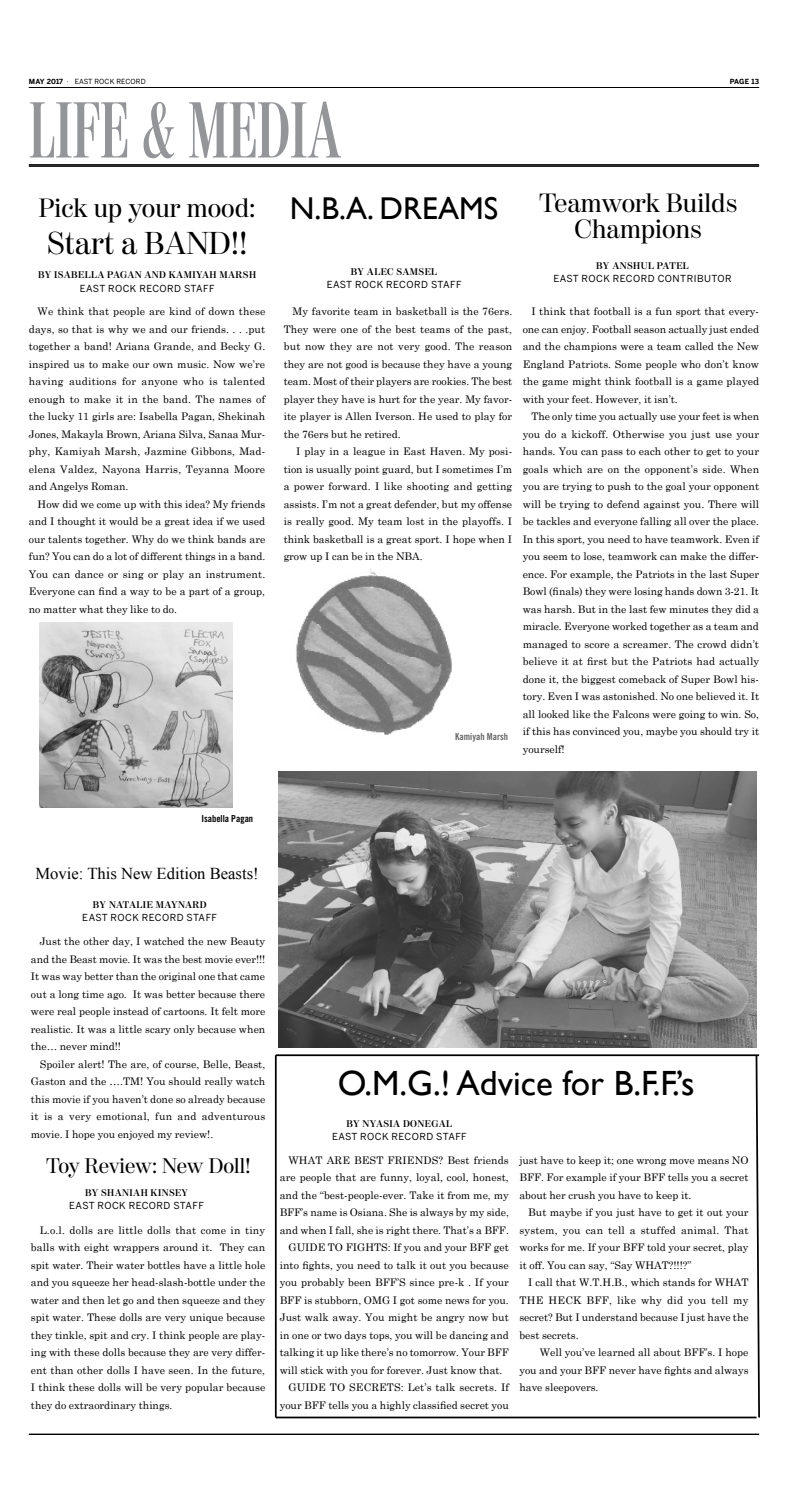
<style>
.page{position:relative;width:788px;height:1512px;background:#fff}
.page>*{position:absolute;margin:0;border:0;box-sizing:border-box;transform-origin:0 0}
.t1{font:78.75px "Moderno FB Comp";color:#939598}
.t2{font:35px "Gill Sans";color:#000}
.t3{font:31.5px "Moderno FB";color:#000}
.t4{font:31.5px "Gill Sans";color:#000}
.t5{font:26.25px/26.2px "Moderno FB";color:#000;text-align:center}
.t6{font:21px "Moderno FB";letter-spacing:-.005em;color:#000}
.t7{font:16.62px "Times New Roman";color:#000}
.t8{font:10.5px/17.5px "Century Schoolbook";color:#000;text-align:justify}
.t9{font:9.62px "Benton Sans";letter-spacing:.05em;color:#000}
.t10{font:700 9.62px "Moderno FB";letter-spacing:.05em;color:#000}
.t11{font:9.62px "Trade Gothic Bold Cond Twenty";color:#000}
.t12{font:7px "Benton Sans";letter-spacing:.02em;color:#000}
.t13{font:700 7px "Benton Sans";letter-spacing:.01em;color:#000}
.s1{font-weight:700}
</style>
<div class="page">
<hr style="left:29px;top:164px;width:730px;height:1px;background:#000">
<hr style="left:29px;top:166px;width:730px;height:1px;background:#000">
<hr style="left:29px;top:87px;width:730px;height:1px;background:#000">
<hr style="left:29px;top:1434px;width:730px;height:1px;background:#000">
<img style="left:39px;top:622px;width:193px;height:185px">
<hr style="left:275px;top:1055px;width:1px;height:363px;background:#000">
<hr style="left:276px;top:1054px;width:483px;height:2px;background:#000">
<svg style="left:754px;top:1054px;width:6px;height:365px"></svg>
<hr style="left:276px;top:1417px;width:480px;height:1px;background:#000">
<img style="left:296px;top:569px;width:156px;height:166px">
<img style="left:278px;top:772px;width:478px;height:275px">
<p class="t12" style="left:29px;top:78px;width:118px"><span class="s1">MAY 2017</span> · EAST ROCK RECORD</p>
<p class="t13" style="left:729px;top:78px;width:31px">PAGE 13</p>
<h1 class="t1" style="left:29px;top:87px;width:314px">LIFE &amp; MEDIA</h1>
<h3 class="t5" style="left:39px;top:196px;width:218px">Pick up your mood:</h3>
<h3 class="t3" style="left:47px;top:226px;width:202px">Start a BAND!!</h3>
<h3 class="t4" style="left:290px;top:189px;width:210px">N.B.A. DREAMS</h3>
<h3 class="t5" style="left:539px;top:191px;width:200px">Teamwork Builds<br>Champions</h3>
<p class="t10" style="left:38px;top:270px;width:219px">BY ISABELLA PAGAN AND KAMIYAH MARSH</p>
<p class="t9" style="left:80px;top:282px;width:136px">EAST ROCK RECORD STAFF</p>
<p class="t8" style="left:29px;top:302px;width:238px;text-indent:9px">We think that people are kind of down these days, so that is why we and our friends. . . .put together a band! Ariana Grande, and Becky G. inspired us to make our own music. Now we’re having auditions for anyone who is talented enough to make it in the band. The names of the lucky 11 girls are: Isabella Pagan, Shekinah Jones, Makayla Brown, Ariana Silva, Sanaa Mur&shy;phy, Kamiyah Marsh, Jazmine Gibbons, Mad&shy;elena Valdez, Nayona Harris, Teyanna Moore and Angelys Roman.</p>
<p class="t8" style="left:29px;top:495px;width:238px;text-indent:9px">How did we come up with this idea? My friends and I thought it would be a great idea if we used our talents together. Why do we think bands are fun? You can do a lot of different things in a band.<br>You can dance or sing or play an instrument.<br>Everyone can find a way to be a part of a group, no matter what they like to do.</p>
<p class="t10" style="left:351px;top:266px;width:88px">BY ALEC SAMSEL</p>
<p class="t9" style="left:327px;top:279px;width:136px">EAST ROCK RECORD STAFF</p>
<p class="t8" style="left:284px;top:302px;width:230px;text-indent:9px">My favorite team in basketball is the 76ers.<br>They were one of the best teams of the past, but now they are not very good. The reason they are not good is because they have a young team. Most of their players are rookies. The best player they have is hurt for the year. My favor&shy;ite player is Allen Iverson. He used to play for the 76ers but he retired.</p>
<p class="t8" style="left:284px;top:442px;width:230px;text-indent:13px">I play in a league in East Haven. My posi&shy;tion is usually point guard, but I sometimes I’m a power forward. I like shooting and getting assists. I’m not a great defender, but my offense is really good. My team lost in the playoffs. I think basketball is a great sport. I hope when I grow up I can be in the NBA.</p>
<p class="t11" style="left:455px;top:730px;width:54px">Kamiyah Marsh</p>
<p class="t10" style="left:596px;top:260px;width:94px">BY ANSHUL PATEL</p>
<p class="t9" style="left:553px;top:273px;width:180px">EAST ROCK RECORD CONTRIBUTOR</p>
<p class="t8" style="left:522px;top:302px;width:238px;text-indent:9px">I think that football is a fun sport that every&shy;one can enjoy. Football season actually just ended and the champions were a team called the New England Patriots. Some people who don’t know the game might think football is a game played with your feet. However, it isn’t.</p>
<p class="t8" style="left:522px;top:407px;width:238px;text-indent:9px">The only time you actually use your feet is when you do a kickoff. Otherwise you just use your hands. You can pass to each other to get to your goals which are on the opponent’s side. When you are trying to push to the goal your opponent will be trying to defend against you. There will be tackles and everyone falling all over the place.<br>In this sport, you need to have teamwork. Even if you seem to lose, teamwork can make the differ&shy;ence. For example, the Patriots in the last Super Bowl (finals) they were losing hands down 3-21. It was harsh. But in the last few minutes they did a miracle. Everyone worked together as a team and managed to score a screamer. The crowd didn’t believe it at first but the Patriots had actually done it, the biggest comeback of Super Bowl his&shy;tory. Even I was astonished. No one believed it. It all looked like the Falcons were going to win. So, if this has convinced you, maybe you should try it yourself!</p>
<p class="t11" style="left:201px;top:813px;width:53px">Isabella Pagan</p>
<h3 class="t7" style="left:35px;top:862px;width:225px">Movie: This New Edition Beasts!</h3>
<p class="t10" style="left:93px;top:899px;width:115px">BY NATALIE MAYNARD</p>
<p class="t9" style="left:82px;top:912px;width:136px">EAST ROCK RECORD STAFF</p>
<p class="t8" style="left:31px;top:932px;width:236px;text-indent:9px">Just the other day, I watched the new Beauty and the Beast movie. It was the best movie ever!!!<br>It was way better than the original one that came out a long time ago. It was better because there were real people instead of cartoons. It felt more realistic. It was a little scary only because when the… never mind!!</p>
<p class="t8" style="left:31px;top:1055px;width:236px;text-indent:9px">Spoiler alert! The are, of course, Belle, Beast, Gaston and the ….TM! You should really watch this movie if you haven’t done so already because it is a very emotional, fun and adventurous movie. I hope you enjoyed my review!.</p>
<h3 class="t6" style="left:46px;top:1154px;width:206px">Toy Review: New Doll!</h3>
<p class="t10" style="left:85px;top:1188px;width:105px">BY SHANIAH KINSEY</p>
<p class="t9" style="left:69px;top:1200px;width:136px">EAST ROCK RECORD STAFF</p>
<p class="t8" style="left:31px;top:1221px;width:236px;text-indent:9px">L.o.l. dolls are little dolls that come in tiny balls with eight wrappers around it. They can spit water. Their water bottles have a little hole and you squeeze her head-slash-bottle under the water and then let go and then squeeze and they spit water. These dolls are very unique because they tinkle, spit and cry. I think people are play&shy;ing with these dolls because they are very differ&shy;ent than other dolls I have seen. In the future, I think these dolls will be very popular because they do extraordinary things.</p>
<h2 class="t2" style="left:338px;top:1063px;width:358px">O.M.G.! Advice for B.F.F.’s</h2>
<p class="t10" style="left:346px;top:1119px;width:107px">BY NYASIA DONEGAL</p>
<p class="t9" style="left:332px;top:1131px;width:136px">EAST ROCK RECORD STAFF</p>
<p class="t8" style="left:288px;top:1151px;width:222px">WHAT ARE BEST FRIENDS? Best friends</p>
<p class="t8" style="left:280px;top:1168px;width:230px">are people that are funny, loyal, cool, honest,</p>
<p class="t8" style="left:280px;top:1186px;width:231px">and the “best-people-ever. Take it from me, my</p>
<p class="t8" style="left:280px;top:1203px;width:231px">BFF’s name is Osiana. She is always by my side,</p>
<p class="t8" style="left:280px;top:1221px;width:231px">and when I fall, she is right there. That’s a BFF.</p>
<p class="t8" style="left:288px;top:1238px;width:222px">GUIDE TO FIGHTS: If you and your BFF get</p>
<p class="t8" style="left:280px;top:1256px;width:230px">into fights, you need to talk it out you because</p>
<p class="t8" style="left:280px;top:1273px;width:231px">you probably been BFF’S since pre-k . If your</p>
<p class="t8" style="left:280px;top:1291px;width:231px">BFF is stubborn, OMG I got some news for you.</p>
<p class="t8" style="left:280px;top:1308px;width:230px">Just walk away. You might be angry now but</p>
<p class="t8" style="left:280px;top:1326px;width:231px">in one or two days tops, you will be dancing and</p>
<p class="t8" style="left:280px;top:1343px;width:230px">talking it up like there’s no tomorrow. Your BFF</p>
<p class="t8" style="left:280px;top:1361px;width:224px">will stick with you for forever. Just know that.</p>
<p class="t8" style="left:288px;top:1378px;width:222px">GUIDE TO SECRETS: Let’s talk secrets. If</p>
<p class="t8" style="left:280px;top:1396px;width:231px">your BFF tells you a highly classified secret you</p>
<p class="t8" style="left:519px;top:1151px;width:231px">just have to keep it; one wrong move means NO BFF. For example if your BFF tells you a secret about her crush you have to keep it.</p>
<p class="t8" style="left:519px;top:1203px;width:231px;text-indent:9px">But maybe if you just have to get it out your system, you can tell a stuffed animal. That works for me. If your BFF told your secret, play it off. You can say, “Say WHAT?!!!?”</p>
<p class="t8" style="left:519px;top:1273px;width:231px;text-indent:9px">I call that W.T.H.B., which stands for WHAT THE HECK BFF, like why did you tell my secret? But I understand because I just have the best secrets.</p>
<p class="t8" style="left:519px;top:1343px;width:231px;text-indent:20px">Well you’ve learned all about BFF’s. I hope you and your BFF never have fights and always have sleepovers.</p>
</div>
